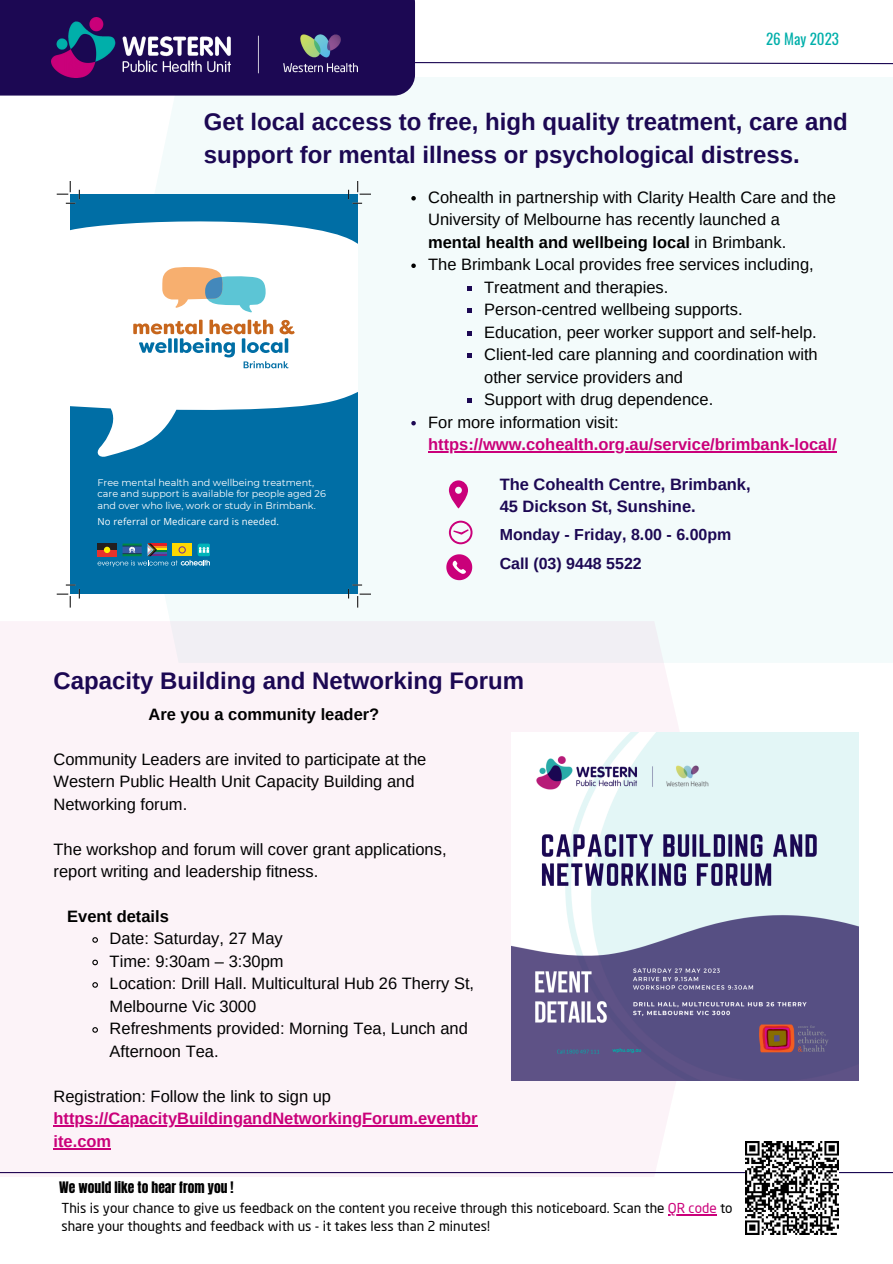
<style>
.page{position:relative;width:893px;height:1264px;background:#fff}
.page>*{position:absolute;margin:0;border:0;box-sizing:border-box;transform-origin:0 0}
.t1{font:700 24px/32.5px "Arimo";color:#1c0853}
.t2{font:16.5px/22.5px "Arimo";color:#000}
.t3{font:700 16.5px/22.5px "Arimo";color:#ca007a}
.t4{font:700 16.5px "Arimo";color:#1c0853}
.t5{font:700 16.5px "Arimo";color:#000}
.t6{font:700 15.9px "Arimo";color:#1c0853}
.t7{font:15px "Oswald";color:#00afaa}
.t8{font:13.5px/18px "Neo Sans Pro";color:#000}
.t9{font:13.5px "Anton";color:#000}
.t10{font:9.6px/11.6px "Montserrat";letter-spacing:-.005em;color:#fff}
.t11{font:9.6px "Open Sans";letter-spacing:.015em;color:#fff}
.s1{font-weight:700}
.s2{font-weight:400;color:#000}
.s3{color:#cb007b}
</style>
<div class="page">
<div style="left:118px;top:95px;width:774px;height:567px;background:#f3fbfb"></div>
<hr style="left:0;top:1171px;width:892px;height:2px;background:#1a0852">
<img style="left:745px;top:1141px;width:93px;height:93px">
<svg style="left:0;top:0;width:892px;height:95px"></svg>
<svg style="left:0;top:621px;width:718px;height:556px;fill:#fcf3f8"></svg>
<img style="left:511px;top:732px;width:347px;height:348px">
<div style="left:70px;top:194px;width:287px;height:400px;background:#006ea5"></div>
<svg style="left:70px;top:214px;width:291px;height:244px;fill:#fff"></svg>
<svg style="left:162px;top:267px;width:103px;height:45px;background:#c2ccbf"></svg>
<svg style="left:133px;top:320px;width:162px;height:48px;background:#d0d3d1"></svg>
<div style="left:97px;top:543px;width:20px;height:7px;background:#231f20"></div>
<div style="left:97px;top:550px;width:20px;height:6px;background:#e7322c"></div>
<svg style="left:98px;top:543px;width:112px;height:24px"></svg>
<svg style="left:57px;top:181px;width:23px;height:23px"></svg>
<svg style="left:57px;top:584px;width:23px;height:23px"></svg>
<svg style="left:348px;top:181px;width:23px;height:23px"></svg>
<svg style="left:348px;top:584px;width:23px;height:23px"></svg>
<svg style="left:411px;top:196px;width:5px;height:4px"></svg>
<svg style="left:411px;top:263px;width:5px;height:5px"></svg>
<svg style="left:467px;top:286px;width:5px;height:4px"></svg>
<svg style="left:467px;top:308px;width:5px;height:5px"></svg>
<svg style="left:467px;top:331px;width:5px;height:4px"></svg>
<svg style="left:467px;top:353px;width:5px;height:5px"></svg>
<svg style="left:467px;top:398px;width:5px;height:5px"></svg>
<svg style="left:411px;top:421px;width:5px;height:4px"></svg>
<hr style="left:428px;top:451px;width:408px;height:1px;background:#ca007a">
<hr style="left:667px;top:1213px;width:49px;height:2px;background:#cb007b">
<svg style="left:91px;top:936px;width:8px;height:7px"></svg>
<svg style="left:91px;top:958px;width:8px;height:8px"></svg>
<svg style="left:91px;top:981px;width:8px;height:7px"></svg>
<svg style="left:91px;top:1026px;width:8px;height:7px"></svg>
<hr style="left:53px;top:1125px;width:424px;height:1px;background:#ca007a">
<hr style="left:53px;top:1147px;width:58px;height:2px;background:#ca007a">
<svg style="left:449px;top:480px;width:19px;height:28px"></svg>
<svg style="left:449px;top:520px;width:23px;height:24px"></svg>
<svg style="left:446px;top:554px;width:26px;height:26px"></svg>
<p class="t7" style="left:766px;top:28px;width:74px">26 May 2023</p>
<p class="t1" style="left:204px;top:106px;width:645px">Get local access to free, high quality treatment, care and support for mental illness or psychological distress.</p>
<p class="t10" style="left:97px;top:476px;width:230px">Free mental health and wellbeing treatment, care and support is available for people aged 26 and over who live, work or study in Brimbank.</p>
<p class="t11" style="left:97px;top:515px;width:183px">No referral or Medicare card is needed.</p>
<p class="t2" style="left:428px;top:186px;width:409px">Cohealth in partnership with Clarity Health Care and the<br>University of Melbourne has recently launched a <span class="s1">mental health and wellbeing local</span> in Brimbank.</p>
<p class="t2" style="left:428px;top:253px;width:387px">The Brimbank Local provides free services including,</p>
<p class="t2" style="left:484px;top:276px;width:186px">Treatment and therapies.</p>
<p class="t2" style="left:484px;top:298px;width:260px">Person-centred wellbeing supports.</p>
<p class="t2" style="left:484px;top:321px;width:334px">Education, peer worker support and self-help.</p>
<p class="t2" style="left:484px;top:343px;width:335px">Client-led care planning and coordination with other service providers and</p>
<p class="t2" style="left:484px;top:388px;width:230px">Support with drug dependence.</p>
<p class="t3" style="left:428px;top:411px;width:410px"><span class="s2">For more information visit: </span>https://www.cohealth.org.au/service/brimbank-local/</p>
<p class="t4" style="left:499px;top:474px;width:252px">The Cohealth Centre, Brimbank,</p>
<p class="t4" style="left:499px;top:497px;width:197px">45 Dickson St, Sunshine.</p>
<p class="t6" style="left:499px;top:526px;width:233px">Monday - Friday, 8.00 - 6.00pm</p>
<p class="t6" style="left:499px;top:554px;width:144px">Call (03) 9448 5522</p>
<p class="t1" style="left:53px;top:664px;width:472px">Capacity Building and Networking Forum</p>
<p class="t5" style="left:148px;top:704px;width:232px">Are you a community leader?</p>
<p class="t2" style="left:53px;top:747px;width:374px">Community Leaders are invited to participate at the<br>Western Public Health Unit Capacity Building and<br>Networking forum.</p>
<p class="t2" style="left:53px;top:837px;width:394px">The workshop and forum will cover grant applications, report writing and leadership fitness.</p>
<p class="t5" style="left:67px;top:907px;width:103px">Event details</p>
<p class="t2" style="left:110px;top:927px;width:175px">Date: Saturday, 27 May</p>
<p class="t2" style="left:110px;top:950px;width:175px">Time: 9:30am – 3:30pm</p>
<p class="t2" style="left:110px;top:972px;width:366px">Location: Drill Hall. Multicultural Hub 26 Therry St,<br>Melbourne Vic 3000</p>
<p class="t2" style="left:110px;top:1017px;width:360px">Refreshments provided: Morning Tea, Lunch and<br>Afternoon Tea.</p>
<p class="t3" style="left:53px;top:1084px;width:425px"><span class="s2">Registration: Follow the link to sign up </span>https://CapacityBuildingandNetworkingForum.eventbr ite.com</p>
<p class="t9" style="left:59px;top:1177px;width:176px">We would like to hear from you !</p>
<p class="t8" style="left:61px;top:1200px;width:672px">This is your chance to give us feedback on the content you receive through this noticeboard. Scan the <span class="s3">QR code</span> to share your thoughts and feedback with us - it takes less than 2 minutes!</p>
</div>
